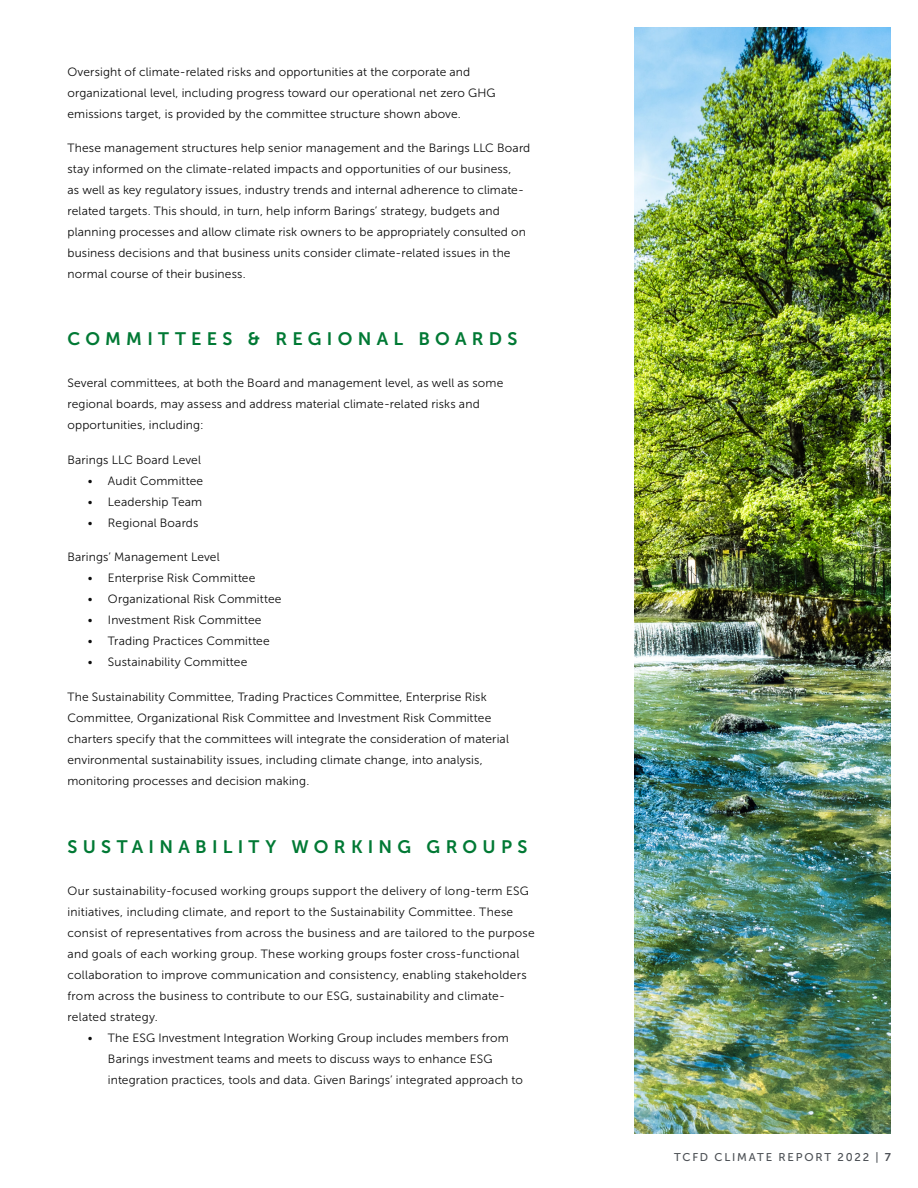
<style>
.page{position:relative;width:918px;height:1188px;background:#fff}
.page>*{position:absolute;margin:0;border:0;box-sizing:border-box;transform-origin:0 0}
.t1{font:18px "Museo Sans 700";letter-spacing:.295em;color:#007934}
.t2{font:12px/21px "Museo Sans 300";letter-spacing:.015em;color:#0d0d0d}
.t3{font:11.25px "Museo Sans 500";letter-spacing:.16em;color:#4b4f54}
.s1{font-family:"Museo Sans 700"}
</style>
<div class="page">
<img style="left:634px;top:27px;width:257px;height:1107px">
<p class="t2" style="left:67px;top:61px;width:430px">Oversight of climate-related risks and opportunities at the corporate and organizational level, including progress toward our operational net zero GHG emissions target, is provided by the committee structure shown above.</p>
<p class="t2" style="left:67px;top:138px;width:464px">These management structures help senior management and the Barings LLC Board stay informed on the climate-related impacts and opportunities of our business,<br>as well as key regulatory issues, industry trends and internal adherence to climate&shy;related targets. This should, in turn, help inform Barings’ strategy, budgets and planning processes and allow climate risk owners to be appropriately consulted on business decisions and that business units consider climate-related issues in the normal course of their business.</p>
<h1 class="t1" style="left:68px;top:329px;width:451px">COMMITTEES &amp; REGIONAL BOARDS</h1>
<p class="t2" style="left:68px;top:373px;width:437px">Several committees, at both the Board and management level, as well as some regional boards, may assess and address material climate-related risks and opportunities, including:</p>
<p class="t2" style="left:68px;top:449px;width:135px">Barings LLC Board Level</p>
<p class="t2" style="left:88px;top:470px;width:117px">• Audit Committee</p>
<p class="t2" style="left:88px;top:491px;width:116px">• Leadership Team</p>
<p class="t2" style="left:88px;top:512px;width:112px">• Regional Boards</p>
<p class="t2" style="left:67px;top:547px;width:154px">Barings’ Management Level</p>
<p class="t2" style="left:88px;top:568px;width:169px">• Enterprise Risk Committee</p>
<p class="t2" style="left:88px;top:589px;width:195px">• Organizational Risk Committee</p>
<p class="t2" style="left:88px;top:610px;width:175px">• Investment Risk Committee</p>
<p class="t2" style="left:88px;top:631px;width:184px">• Trading Practices Committee</p>
<p class="t2" style="left:88px;top:652px;width:161px">• Sustainability Committee</p>
<p class="t2" style="left:67px;top:686px;width:443px">The Sustainability Committee, Trading Practices Committee, Enterprise Risk Committee, Organizational Risk Committee and Investment Risk Committee charters specify that the committees will integrate the consideration of material environmental sustainability issues, including climate change, into analysis, monitoring processes and decision making.</p>
<h1 class="t1" style="left:68px;top:837px;width:462px">SUSTAINABILITY WORKING GROUPS</h1>
<p class="t2" style="left:68px;top:881px;width:469px">Our sustainability-focused working groups support the delivery of long-term ESG initiatives, including climate, and report to the Sustainability Committee. These consist of representatives from across the business and are tailored to the purpose and goals of each working group. These working groups foster cross-functional collaboration to improve communication and consistency, enabling stakeholders from across the business to contribute to our ESG, sustainability and climate&shy;related strategy.</p>
<p class="t2" style="left:108px;top:1028px;width:417px;text-indent:-20px">• The ESG Investment Integration Working Group includes members from<br>Barings investment teams and meets to discuss ways to enhance ESG integration practices, tools and data. Given Barings’ integrated approach to</p>
<p class="t3" style="left:674px;top:1151px;width:218px">TCFD CLIMATE REPORT 2022 | <span class="s1">7</span></p>
</div>
